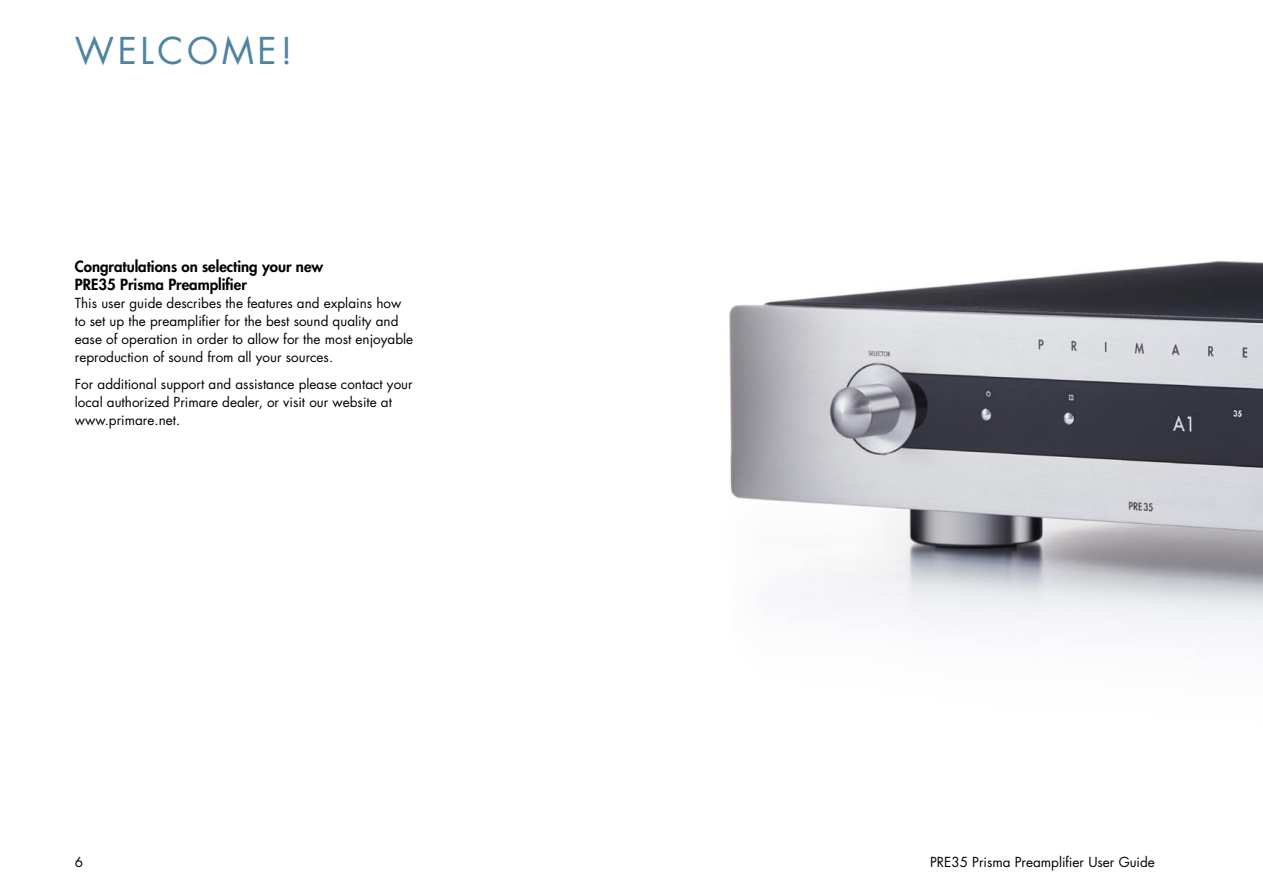
<style>
.page{position:relative;width:1263px;height:893px;background:#fff}
.page>*{position:absolute;margin:0;border:0;box-sizing:border-box;transform-origin:0 0}
.t1{font:36px "Futura";color:#4f84a1}
.t2{font:800 15px/18px "Futura";color:#000}
.t3{font:13.5px/18px "Futura";color:#000}
</style>
<div class="page">
<img style="left:729px;top:260px;width:534px;height:373px">
<h1 class="t1" style="left:75px;top:26px;width:70px">Welcome</h1>
<h1 class="t1" style="left:280px;top:26px;width:14px">!</h1>
<p class="t2" style="left:75px;top:257px;width:250px">Congratulations on selecting your new<br>PRE35 Prisma Preamplifier</p>
<p class="t3" style="left:75px;top:294px;width:340px">This user guide describes the features and explains how to set up the preamplifier for the best sound quality and ease of operation in order to allow for the most enjoyable reproduction of sound from all your sources.</p>
<p class="t3" style="left:75px;top:375px;width:339px">For additional support and assistance please contact your local authorized Primare dealer, or visit our website at www.primare.net.</p>
<p class="t3" style="left:930px;top:852px;width:226px">PRE35 Prisma Preamplifier User Guide</p>
</div>
